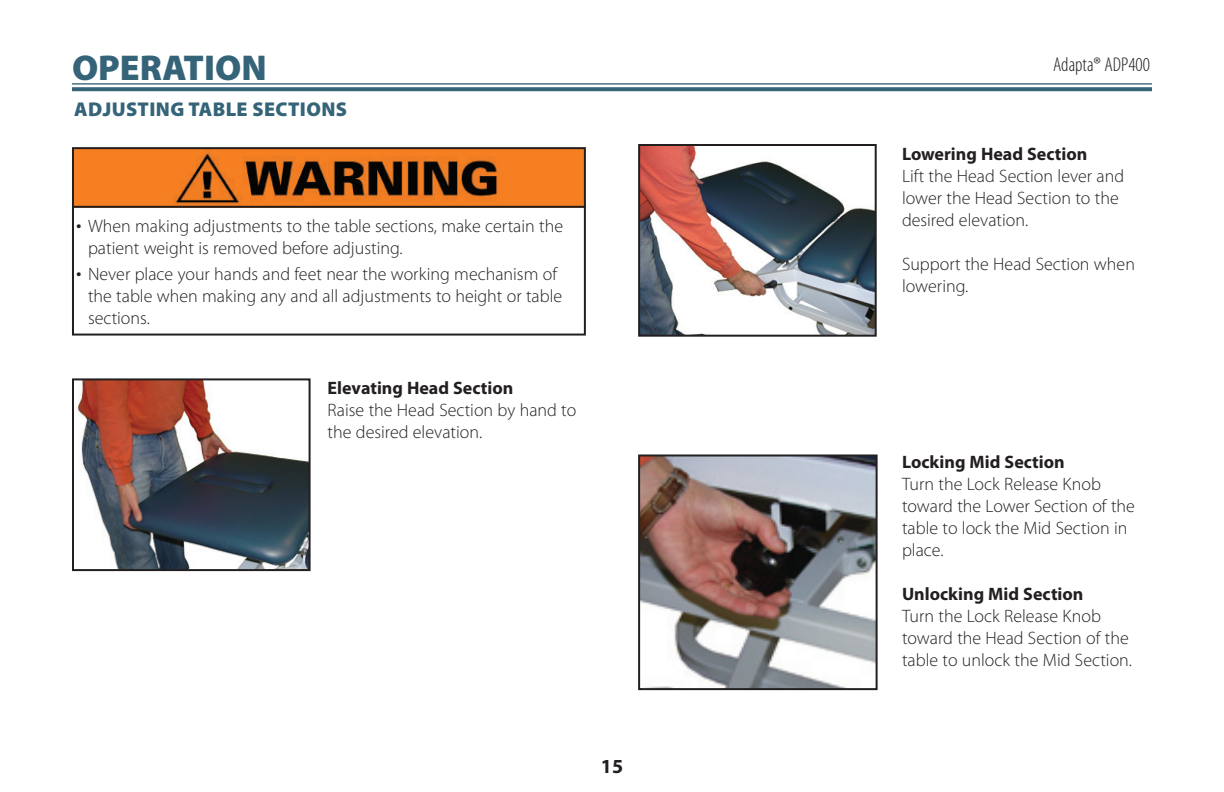
<style>
.page{position:relative;width:1224px;height:792px;background:#fff}
.page>*{position:absolute;margin:0;border:0;box-sizing:border-box;transform-origin:0 0}
.t1{font:900 36px "Myriad Pro";color:#356378}
.t2{font:900 20px "Myriad Pro";letter-spacing:.02em;color:#356378}
.t3{font:300 condensed 20px "Myriad Pro";color:#231f20}
.t4{font:700 20px "Myriad Pro";color:#231f20}
.t5{font:300 18px/22px "Myriad Pro";color:#231f20}
.t6{font:700 18px "Myriad Pro";color:#231f20}
.s1{font-size:22px}
</style>
<div class="page">
<hr style="left:72px;top:83px;width:1080px;height:2px;background:#356378">
<svg style="left:72px;top:87px;width:1080px;height:4px;background:#406b7f"></svg>
<svg style="left:72px;top:147px;width:514px;height:189px"></svg>
<hr style="left:72px;top:206px;width:514px;height:2px;background:#231f20">
<img style="left:77px;top:381px;width:231px;height:187px">
<div style="left:72px;top:378px;width:239px;height:193px;border:2px solid #231f20"></div>
<img style="left:641px;top:147px;width:233px;height:187px">
<div style="left:638px;top:144px;width:239px;height:193px;border:2px solid #231f20"></div>
<img style="left:641px;top:457px;width:234px;height:230px">
<div style="left:638px;top:454px;width:240px;height:236px;border:2px solid #231f20"></div>
<h1 class="t1" style="left:72px;top:54px;width:196px">OPERATION</h1>
<p class="t2" style="left:74px;top:101px;width:274px">ADJUSTING TABLE SECTIONS</p>
<p class="t5" style="left:88px;top:216px;width:477px;text-indent:-12px"><span class="s1">•</span> When making adjustments to the table sections, make certain the patient weight is removed before adjusting.</p>
<p class="t5" style="left:88px;top:264px;width:476px;text-indent:-12px"><span class="s1">•</span> Never place your hands and feet near the working mechanism of the table when making any and all adjustments to height or table sections.</p>
<p class="t6" style="left:328px;top:381px;width:187px">Elevating Head Section</p>
<p class="t5" style="left:328px;top:400px;width:250px">Raise the Head Section by hand to the desired elevation.</p>
<p class="t4" style="left:601px;top:758px;width:24px">15</p>
<p class="t3" style="left:1053px;top:57px;width:98px">Adapta® ADP400</p>
<p class="t6" style="left:902px;top:147px;width:187px">Lowering Head Section</p>
<p class="t5" style="left:902px;top:166px;width:224px">Lift the Head Section lever and lower the Head Section to the desired elevation.</p>
<p class="t5" style="left:902px;top:254px;width:234px">Support the Head Section when lowering.</p>
<p class="t6" style="left:902px;top:455px;width:164px">Locking Mid Section</p>
<p class="t5" style="left:902px;top:474px;width:234px">Turn the Lock Release Knob toward the Lower Section of the table to lock the Mid Section in place.</p>
<p class="t6" style="left:902px;top:587px;width:183px">Unlocking Mid Section</p>
<p class="t5" style="left:902px;top:606px;width:232px">Turn the Lock Release Knob toward the Head Section of the table to unlock the Mid Section.</p>
</div>
